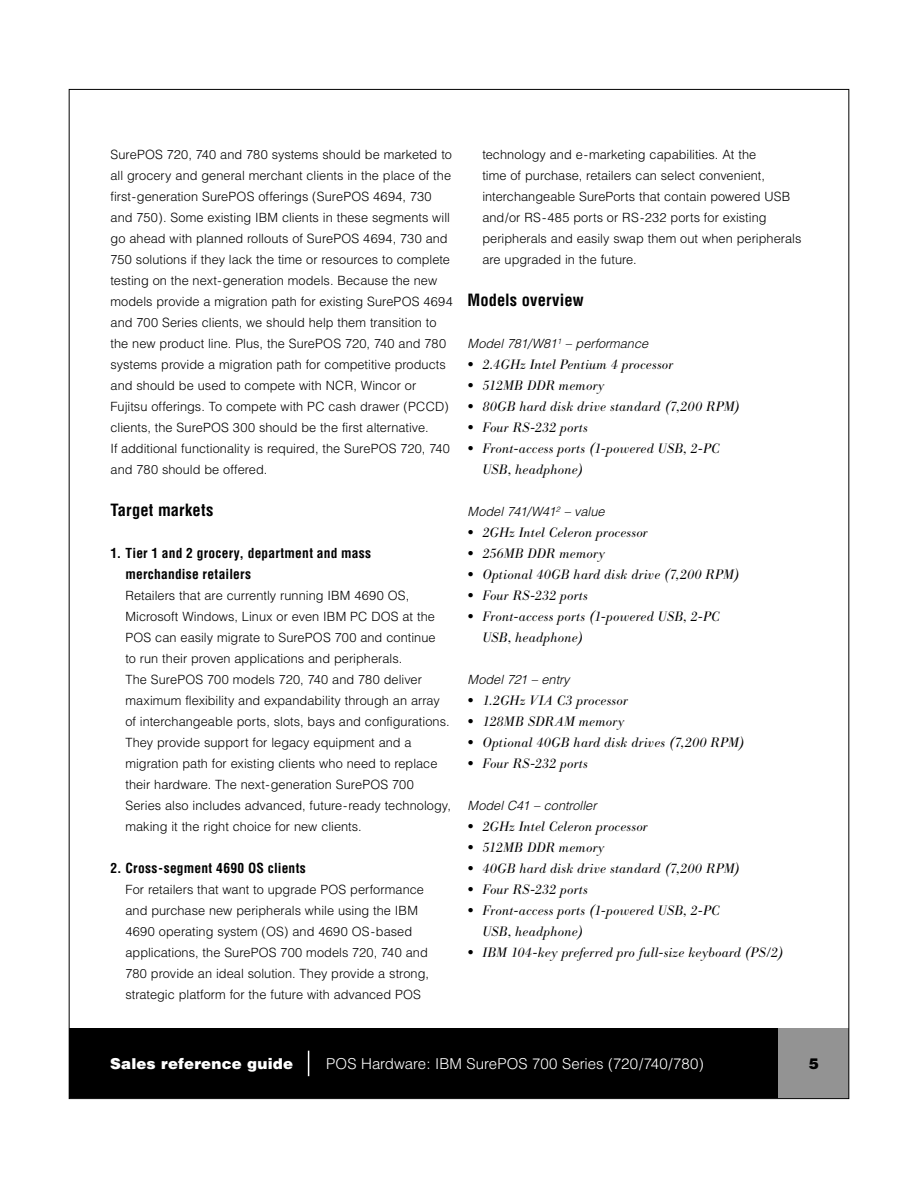
<style>
.page{position:relative;width:918px;height:1188px;background:#fff}
.page>*{position:absolute;margin:0;border:0;box-sizing:border-box;transform-origin:0 0}
.Main{font:700 condensed 16.5px "Helvetica";letter-spacing:.005em;color:#000}
.t1{font:300 15px "Helvetica";color:#fff}
.t2{font:900 15px "Helvetica";letter-spacing:.015em;color:#fff}
.t3{font:900 15px "Helvetica";color:#000}
.Bodbullet{font:italic 13.5px/21px "IBM Bodoni BE Light";letter-spacing:.015em;color:#000}
.Subhead{font:700 condensed 13.5px/21px "Helvetica";letter-spacing:.015em;color:#000}
.Helv_tex_indent{font:300 12.75px/21px "Helvetica";letter-spacing:.005em;color:#000}
.BR_2_3_column_Helvetica_text{font:300 12.75px/21px "Helvetica";letter-spacing:.005em;color:#000}
.Ital_Sub{font:italic 300 12.75px "Helvetica";color:#000}
.s1{font-style:normal;font-size:19.5px}
</style>
<div class="page">
<div style="left:69px;top:1028px;width:780px;height:71px;background:#000"></div>
<div style="left:778px;top:1028px;width:71px;height:71px;background:#939393"></div>
<svg style="left:308px;top:1051px;width:1px;height:25px"></svg>
<p class="BR_2_3_column_Helvetica_text" style="left:111px;top:144px;width:344px">SurePOS 720, 740 and 780 systems should be marketed to all grocery and general merchant clients in the place of the first-generation SurePOS offerings (SurePOS 4694, 730 and 750). Some existing IBM clients in these segments will go ahead with planned rollouts of SurePOS 4694, 730 and 750 solutions if they lack the time or resources to complete testing on the next-generation models. Because the new models provide a migration path for existing SurePOS 4694 and 700 Series clients, we should help them transition to the new product line. Plus, the SurePOS 720, 740 and 780 systems provide a migration path for competitive products and should be used to compete with NCR, Wincor or Fujitsu offerings. To compete with PC cash drawer (PCCD) clients, the SurePOS 300 should be the first alternative.<br>If additional functionality is required, the SurePOS 720, 740 and 780 should be offered.</p>
<p class="Main" style="left:111px;top:500px;width:104px">Target markets</p>
<p class="Subhead" style="left:125px;top:542px;width:247px;text-indent:-15px">1. Tier 1 and 2 grocery, department and mass merchandise retailers</p>
<p class="Helv_tex_indent" style="left:125px;top:585px;width:327px">Retailers that are currently running IBM 4690 OS, Microsoft Windows, Linux or even IBM PC DOS at the POS can easily migrate to SurePOS 700 and continue<br>to run their proven applications and peripherals.<br>The SurePOS 700 models 720, 740 and 780 deliver maximum flexibility and expandability through an array of interchangeable ports, slots, bays and configurations.<br>They provide support for legacy equipment and a migration path for existing clients who need to replace their hardware. The next-generation SurePOS 700<br>Series also includes advanced, future-ready technology, making it the right choice for new clients.</p>
<p class="Subhead" style="left:111px;top:857px;width:197px">2. Cross-segment 4690 OS clients</p>
<p class="Helv_tex_indent" style="left:125px;top:879px;width:305px">For retailers that want to upgrade POS performance and purchase new peripherals while using the IBM 4690 operating system (OS) and 4690 OS-based applications, the SurePOS 700 models 720, 740 and 780 provide an ideal solution. They provide a strong, strategic platform for the future with advanced POS</p>
<p class="Helv_tex_indent" style="left:482px;top:144px;width:320px">technology and e-marketing capabilities. At the<br>time of purchase, retailers can select convenient, interchangeable SurePorts that contain powered USB and/or RS-485 ports or RS-232 ports for existing peripherals and easily swap them out when peripherals are upgraded in the future.</p>
<p class="Main" style="left:468px;top:290px;width:118px">Models overview</p>
<p class="Ital_Sub" style="left:468px;top:336px;width:182px">Model 781/W81<sup>1</sup> – performance</p>
<p class="Bodbullet" style="left:468px;top:354px;width:207px"><span class="s1">•</span> 2.4GHz Intel Pentium 4 processor</p>
<p class="Bodbullet" style="left:468px;top:375px;width:138px"><span class="s1">•</span> 512MB DDR memory</p>
<p class="Bodbullet" style="left:468px;top:396px;width:274px"><span class="s1">•</span> 80GB hard disk drive standard (7,200 RPM)</p>
<p class="Bodbullet" style="left:468px;top:417px;width:122px"><span class="s1">•</span> Four RS-232 ports</p>
<p class="Bodbullet" style="left:482px;top:438px;width:239px;text-indent:-15px"><span class="s1">•</span> Front-access ports (1-powered USB, 2-PC<br>USB, headphone)</p>
<p class="Ital_Sub" style="left:468px;top:504px;width:139px">Model 741/W41<sup>2</sup> – value</p>
<p class="Bodbullet" style="left:468px;top:522px;width:182px"><span class="s1">•</span> 2GHz Intel Celeron processor</p>
<p class="Bodbullet" style="left:468px;top:543px;width:139px"><span class="s1">•</span> 256MB DDR memory</p>
<p class="Bodbullet" style="left:468px;top:564px;width:273px"><span class="s1">•</span> Optional 40GB hard disk drive (7,200 RPM)</p>
<p class="Bodbullet" style="left:468px;top:585px;width:122px"><span class="s1">•</span> Four RS-232 ports</p>
<p class="Bodbullet" style="left:482px;top:606px;width:239px;text-indent:-15px"><span class="s1">•</span> Front-access ports (1-powered USB, 2-PC<br>USB, headphone)</p>
<p class="Ital_Sub" style="left:468px;top:672px;width:104px">Model 721 – entry</p>
<p class="Bodbullet" style="left:468px;top:690px;width:162px"><span class="s1">•</span> 1.2GHz VIA C3 processor</p>
<p class="Bodbullet" style="left:468px;top:711px;width:158px"><span class="s1">•</span> 128MB SDRAM memory</p>
<p class="Bodbullet" style="left:468px;top:732px;width:278px"><span class="s1">•</span> Optional 40GB hard disk drives (7,200 RPM)</p>
<p class="Bodbullet" style="left:468px;top:753px;width:122px"><span class="s1">•</span> Four RS-232 ports</p>
<p class="Ital_Sub" style="left:468px;top:798px;width:131px">Model C41 – controller</p>
<p class="Bodbullet" style="left:468px;top:816px;width:182px"><span class="s1">•</span> 2GHz Intel Celeron processor</p>
<p class="Bodbullet" style="left:468px;top:837px;width:138px"><span class="s1">•</span> 512MB DDR memory</p>
<p class="Bodbullet" style="left:468px;top:858px;width:274px"><span class="s1">•</span> 40GB hard disk drive standard (7,200 RPM)</p>
<p class="Bodbullet" style="left:468px;top:879px;width:122px"><span class="s1">•</span> Four RS-232 ports</p>
<p class="Bodbullet" style="left:482px;top:900px;width:239px;text-indent:-15px"><span class="s1">•</span> Front-access ports (1-powered USB, 2-PC<br>USB, headphone)</p>
<p class="Bodbullet" style="left:468px;top:942px;width:317px"><span class="s1">•</span> IBM 104-key preferred pro full-size keyboard (PS/2)</p>
<p class="t2" style="left:110px;top:1054px;width:185px">Sales reference guide</p>
<p class="t1" style="left:326px;top:1055px;width:379px">POS Hardware: IBM SurePOS 700 Series (720/740/780)</p>
<p class="t3" style="left:809px;top:1054px;width:12px">5</p>
</div>
